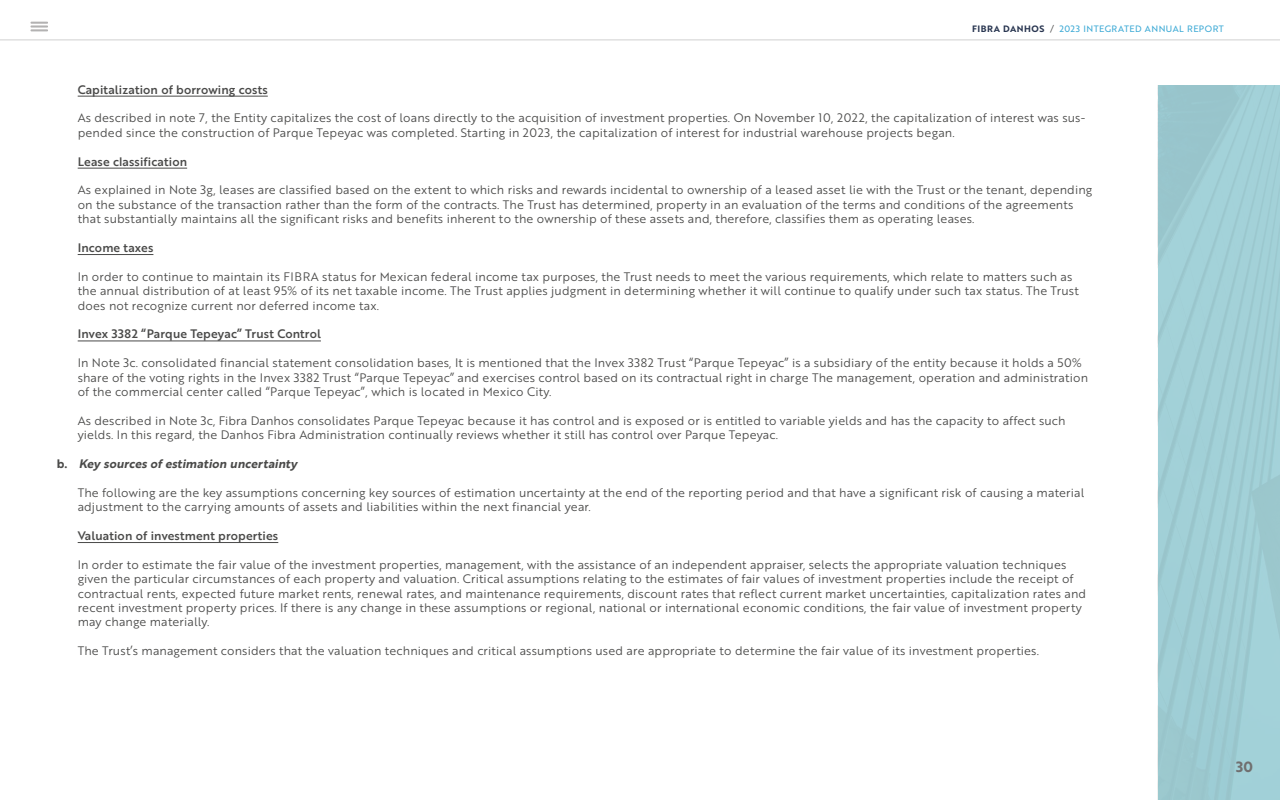
<style>
.page{position:relative;width:1280px;height:800px;background:#fff}
.page>*{position:absolute;margin:0;border:0;box-sizing:border-box;transform-origin:0 0}
.t1{font:14.4px "Brother 1816 Bold";color:#706f6f}
.t2{font:12px/14.4px "Brother 1816 Book";letter-spacing:.01em;color:#4a4a49}
.t3{font:12px "Brother 1816 Medium";letter-spacing:.01em;color:#4a4a49}
.t4{font:italic 12px "Brother 1816 Bold";color:#4a4a49}
.t5{font:9px "Brother 1816 Regular";letter-spacing:.05em;color:#3ba9d5}
.s1{font-family:"Brother 1816 Bold";color:#283550}
.s2{font-family:"Brother 1816 Book";color:#4a4a49}
.s3{font-style:normal}
</style>
<div class="page">
<div style="left:1158px;top:85px;width:122px;height:715px;background:#a5d4db"></div>
<hr style="left:78px;top:96px;width:190px;height:1px;background:#4a4a49">
<hr style="left:78px;top:168px;width:109px;height:1px;background:#4a4a49">
<hr style="left:78px;top:254px;width:75px;height:1px;background:#4a4a49">
<hr style="left:78px;top:341px;width:243px;height:1px;background:#4a4a49">
<hr style="left:78px;top:542px;width:200px;height:1px;background:#4a4a49">
<svg style="left:31px;top:22px;width:17px;height:9px"></svg>
<hr style="left:0;top:40px;width:1280px;height:1px;background:#d0d0d0">
<p class="t5" style="left:972px;top:22px;width:253px"><span class="s1">FIBRA DANHOS</span> <span class="s2">/</span> 2023 INTEGRATED ANNUAL REPORT</p>
<p class="t3" style="left:78px;top:80px;width:192px">Capitalization of borrowing costs</p>
<p class="t2" style="left:78px;top:111px;width:1009px">As described in note 7, the Entity capitalizes the cost of loans directly to the acquisition of investment properties. On November 10, 2022, the capitalization of interest was sus&shy;pended since the construction of Parque Tepeyac was completed. Starting in 2023, the capitalization of interest for industrial warehouse projects began.</p>
<p class="t3" style="left:78px;top:152px;width:111px">Lease classification</p>
<p class="t2" style="left:78px;top:183px;width:1016px">As explained in Note 3g, leases are classified based on the extent to which risks and rewards incidental to ownership of a leased asset lie with the Trust or the tenant, depending on the substance of the transaction rather than the form of the contracts. The Trust has determined, property in an evaluation of the terms and conditions of the agreements that substantially maintains all the significant risks and benefits inherent to the ownership of these assets and, therefore, classifies them as operating leases.</p>
<p class="t3" style="left:78px;top:239px;width:77px">Income taxes</p>
<p class="t2" style="left:78px;top:269px;width:1003px">In order to continue to maintain its FIBRA status for Mexican federal income tax purposes, the Trust needs to meet the various requirements, which relate to matters such as the annual distribution of at least 95% of its net taxable income. The Trust applies judgment in determining whether it will continue to qualify under such tax status. The Trust does not recognize current nor deferred income tax.</p>
<p class="t3" style="left:78px;top:325px;width:245px">Invex 3382 “Parque Tepeyac” Trust Control</p>
<p class="t2" style="left:78px;top:355px;width:1012px">In Note 3c. consolidated financial statement consolidation bases, It is mentioned that the Invex 3382 Trust “Parque Tepeyac” is a subsidiary of the entity because it holds a 50% share of the voting rights in the Invex 3382 Trust “Parque Tepeyac” and exercises control based on its contractual right in charge The management, operation and administration of the commercial center called “Parque Tepeyac”, which is located in Mexico City.</p>
<p class="t2" style="left:78px;top:413px;width:989px">As described in Note 3c, Fibra Danhos consolidates Parque Tepeyac because it has control and is exposed or is entitled to variable yields and has the capacity to affect such yields. In this regard, the Danhos Fibra Administration continually reviews whether it still has control over Parque Tepeyac.</p>
<p class="t4" style="left:57px;top:455px;width:245px"><span class="s3">b .</span> Key sources ofestimation uncertainty</p>
<p class="t2" style="left:78px;top:485px;width:1008px">The following are the key assumptions concerning key sources of estimation uncertainty at the end of the reporting period and that have a significant risk of causing a material adjustment to the carrying amounts of assets and liabilities within the next financial year.</p>
<p class="t3" style="left:78px;top:527px;width:202px">Valuation of investment properties</p>
<p class="t2" style="left:78px;top:557px;width:1010px">In order to estimate the fair value of the investment properties, management, with the assistance of an independent appraiser, selects the appropriate valuation techniques given the particular circumstances of each property and valuation. Critical assumptions relating to the estimates of fair values of investment properties include the receipt of contractual rents, expected future market rents, renewal rates, and maintenance requirements, discount rates that reflect current market uncertainties, capitalization rates and recent investment property prices. If there is any change in these assumptions or regional, national or international economic conditions, the fair value of investment property may change materially.</p>
<p class="t2" style="left:78px;top:643px;width:963px">The Trust’s management considers that the valuation techniques and critical assumptions used are appropriate to determine the fair value of its investment properties.</p>
<p class="t1" style="left:1236px;top:756px;width:18px">30</p>
</div>
